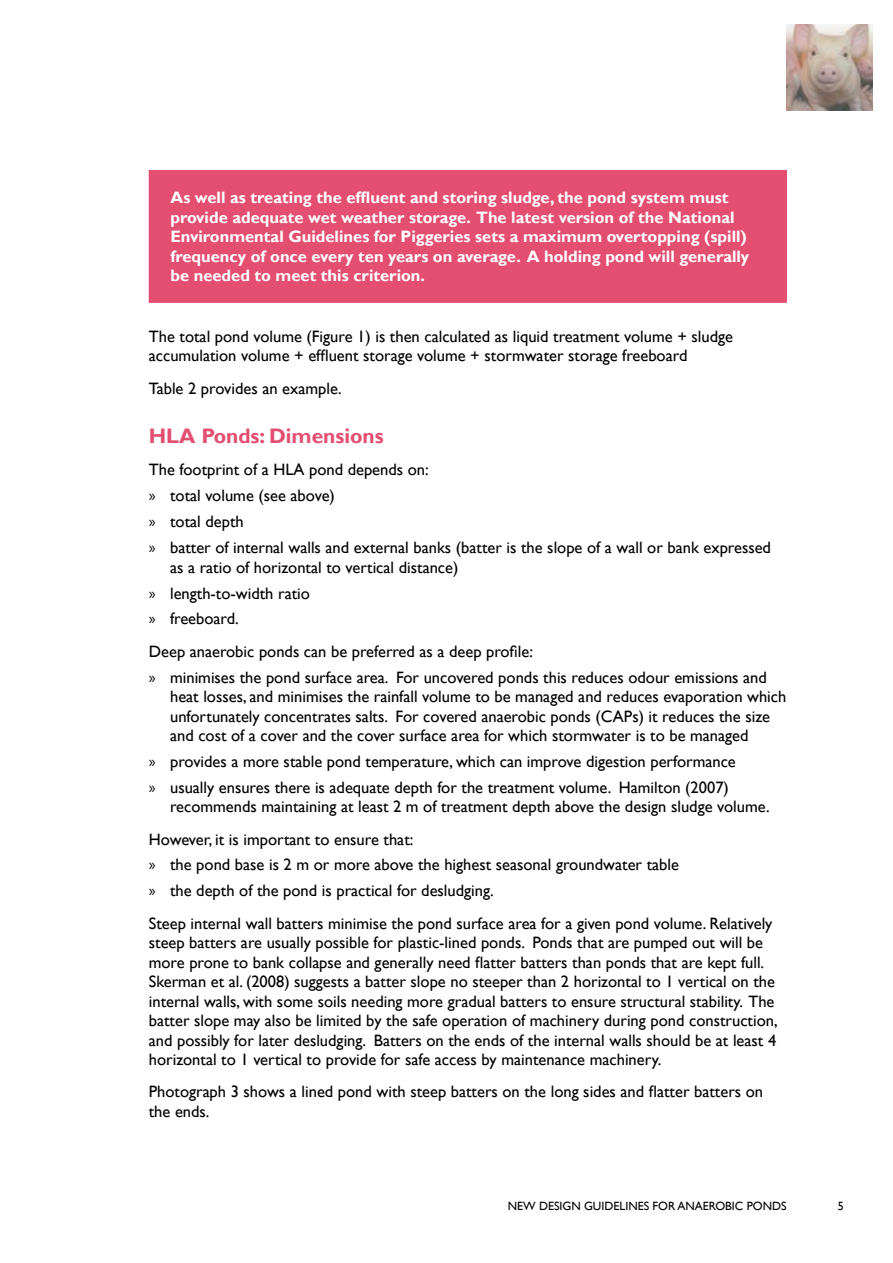
<style>
.page{position:relative;width:893px;height:1263px;background:#fff}
.page>*{position:absolute;margin:0;border:0;box-sizing:border-box;transform-origin:0 0}
.t1{font:700 21px "Gill Sans";color:#e44e70}
.t2{font:16.5px/19.5px "Gill Sans";color:#000}
.t3{font:700 16.5px/19.5px "Gill Sans";color:#fff}
.t4{font:12px "Gill Sans";color:#000}
.s1{font-family:"Myriad Pro"}
</style>
<div class="page">
<img style="left:786px;top:24px;width:86px;height:87px">
<div style="left:149px;top:170px;width:637px;height:132px;background:#e44e70"></div>
<hr style="left:149px;top:170px;width:638px;height:1px;background:#e44e70">
<hr style="left:786px;top:171px;width:1px;height:131px;background:#e44e70">
<hr style="left:149px;top:302px;width:638px;height:1px;background:#e44e70">
<p class="t3" style="left:170px;top:188px;width:580px">As well as treating the effluent and storing sludge, the pond system must provide adequate wet weather storage. The latest version of the National Environmental Guidelines for Piggeries sets a maximum overtopping (spill) frequency of once every ten years on average. A holding pond will generally be needed to meet this criterion.</p>
<p class="t2" style="left:149px;top:327px;width:586px">The total pond volume (Figure 1) is then calculated as liquid treatment volume + sludge accumulation volume + effluent storage volume + stormwater storage freeboard</p>
<p class="t2" style="left:149px;top:379px;width:195px">Table 2 provides an example.</p>
<p class="t1" style="left:149px;top:423px;width:237px">HLA Ponds: Dimensions</p>
<p class="t2" style="left:149px;top:457px;width:624px;line-height:25.8px">The footprint of a HLA pond depends on:<br><span class="s1">»</span> total volume (see above)<br><span class="s1">»</span> total depth<br><span class="s1">»</span> batter of internal walls and external banks (batter is the slope of a wall or bank expressed</p>
<p class="t2" style="left:149px;top:554px;width:311px;line-height:25.8px;text-indent:21px">as a ratio of horizontal to vertical distance) <span class="s1">»</span> length-to-width ratio<br><span class="s1">»</span> freeboard.</p>
<p class="t2" style="left:149px;top:638px;width:620px;line-height:25.8px">Deep anaerobic ponds can be preferred as a deep profile:<br><span class="s1">»</span> minimises the pond surface area. For uncovered ponds this reduces odour emissions and</p>
<p class="t2" style="left:170px;top:687px;width:618px">heat losses, and minimises the rainfall volume to be managed and reduces evaporation which unfortunately concentrates salts. For covered anaerobic ponds (CAPs) it reduces the size and cost of a cover and the cover surface area for which stormwater is to be managed</p>
<p class="t2" style="left:149px;top:749px;width:588px;line-height:25.8px"><span class="s1">»</span> provides a more stable pond temperature, which can improve digestion performance <span class="s1">»</span> usually ensures there is adequate depth for the treatment volume. Hamilton (2007)</p>
<p class="t2" style="left:149px;top:791px;width:622px;line-height:32.2px;text-indent:21px">recommends maintaining at least 2 m of treatment depth above the design sludge volume.<br>However, it is important to ensure that:</p>
<p class="t2" style="left:149px;top:852px;width:532px;line-height:25.8px"><span class="s1">»</span> the pond base is 2 m or more above the highest seasonal groundwater table <span class="s1">»</span> the depth of the pond is practical for desludging.</p>
<p class="t2" style="left:149px;top:913px;width:630px">Steep internal wall batters minimise the pond surface area for a given pond volume. Relatively steep batters are usually possible for plastic-lined ponds. Ponds that are pumped out will be more prone to bank collapse and generally need flatter batters than ponds that are kept full.<br>Skerman et al. (2008) suggests a batter slope no steeper than 2 horizontal to 1 vertical on the internal walls, with some soils needing more gradual batters to ensure structural stability. The batter slope may also be limited by the safe operation of machinery during pond construction, and possibly for later desludging. Batters on the ends of the internal walls should be at least 4 horizontal to 1 vertical to provide for safe access by maintenance machinery.</p>
<p class="t2" style="left:149px;top:1082px;width:616px">Photograph 3 shows a lined pond with steep batters on the long sides and flatter batters on the ends.</p>
<p class="t4" style="left:508px;top:1199px;width:280px">NEW DESIGN GUIDELINES FOR ANAEROBIC PONDS</p>
<p class="t4" style="left:838px;top:1199px;width:7px">5</p>
</div>
